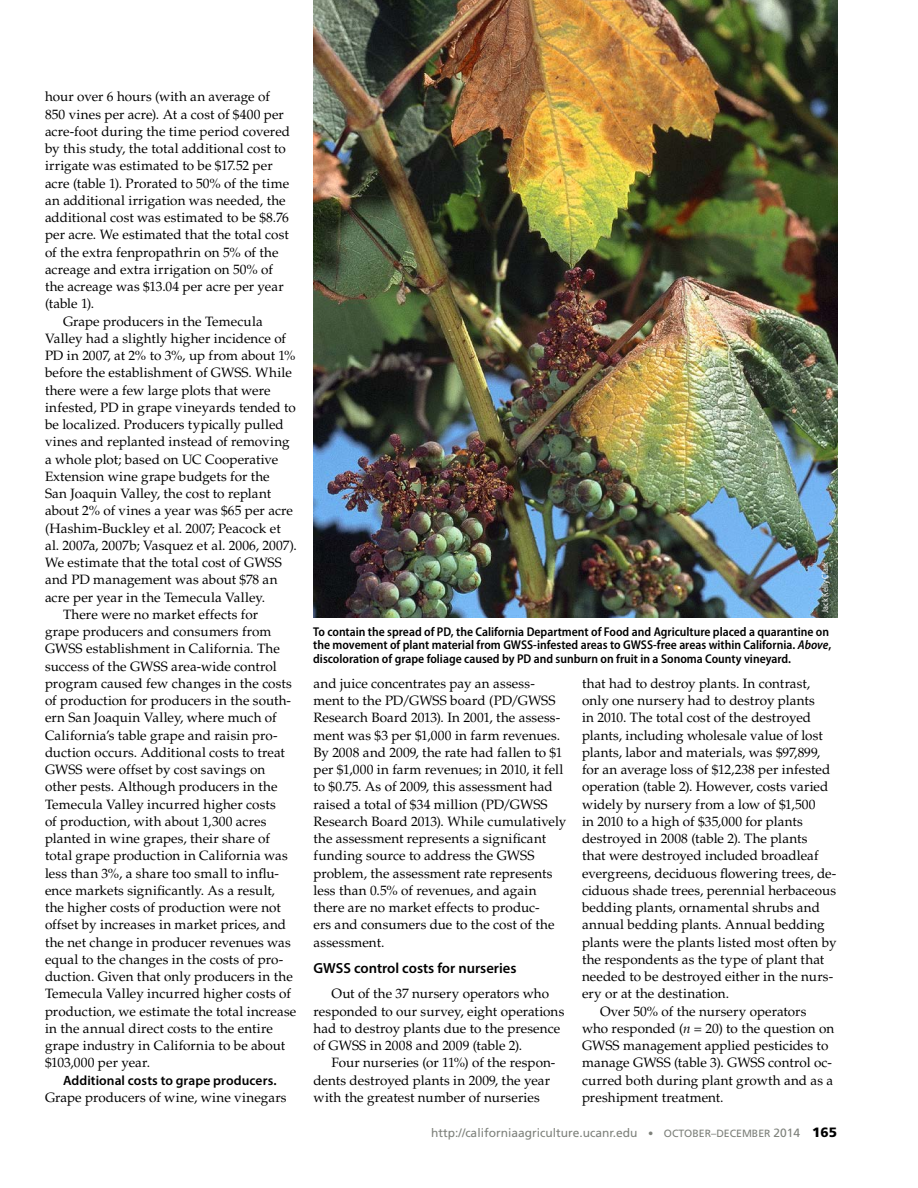
<style>
.page{position:relative;width:918px;height:1188px;background:#fff}
.page>*{position:absolute;margin:0;border:0;box-sizing:border-box;transform-origin:0 0}
.t1{font:600 14.7px "Myriad Pro";color:#000}
.t2{font:13.5px/17.2px "Palatino LT Std";letter-spacing:.005em;color:#000}
.t3{font:600 13.5px "Myriad Pro";letter-spacing:.005em;color:#000}
.t4{font:600 semi-condensed 12.75px/13.5px "Myriad Pro";color:#000}
.t5{font:12px "Frutiger LT Std";color:#7e817b}
.t6{font:semi-condensed 9px "Myriad Pro";color:#fff}
.s1{font-style:italic}
.s2{font-size:10.5px}
.s3{font-weight:900;font-size:13.5px;color:#000}
</style>
<div class="page">
<img style="left:313px;top:0;width:524px;height:617px">
<div style="left:822px;top:562px;width:10px;height:53px;background:#000;opacity:.45"></div>
<p class="t2" style="left:45px;top:88px;width:226px">hour over 6 hours (with an average of</p>
<p class="t2" style="left:45px;top:106px;width:240px">850 vines per acre). At a cost of $400 per</p>
<p class="t2" style="left:45px;top:123px;width:247px">acre-foot during the time period covered</p>
<p class="t2" style="left:45px;top:140px;width:242px">by this study, the total additional cost to</p>
<p class="t2" style="left:45px;top:157px;width:229px">irrigate was estimated to be $17.52 per</p>
<p class="t2" style="left:45px;top:175px;width:246px">acre (table 1). Prorated to 50% of the time</p>
<p class="t2" style="left:45px;top:192px;width:242px">an additional irrigation was needed, the</p>
<p class="t2" style="left:45px;top:209px;width:245px">additional cost was estimated to be $8.76</p>
<p class="t2" style="left:45px;top:226px;width:245px">per acre. We estimated that the total cost</p>
<p class="t2" style="left:45px;top:244px;width:235px">of the extra fenpropathrin on 5% of the</p>
<p class="t2" style="left:45px;top:261px;width:229px">acreage and extra irrigation on 50% of</p>
<p class="t2" style="left:45px;top:278px;width:240px">the acreage was $13.04 per acre per year</p>
<p class="t2" style="left:45px;top:295px;width:51px">(table 1).</p>
<p class="t2" style="left:63px;top:313px;width:201px">Grape producers in the Temecula</p>
<p class="t2" style="left:45px;top:330px;width:243px">Valley had a slightly higher incidence of</p>
<p class="t2" style="left:45px;top:347px;width:252px">PD in 2007, at 2% to 3%, up from about 1%</p>
<p class="t2" style="left:45px;top:364px;width:248px">before the establishment of GWSS. While</p>
<p class="t2" style="left:45px;top:382px;width:227px">there were a few large plots that were</p>
<p class="t2" style="left:45px;top:399px;width:252px">infested, PD in grape vineyards tended to</p>
<p class="t2" style="left:45px;top:416px;width:240px">be localized. Producers typically pulled</p>
<p class="t2" style="left:45px;top:433px;width:246px">vines and replanted instead of removing</p>
<p class="t2" style="left:45px;top:451px;width:235px">a whole plot; based on UC Cooperative</p>
<p class="t2" style="left:45px;top:468px;width:226px">Extension wine grape budgets for the</p>
<p class="t2" style="left:45px;top:485px;width:228px">San Joaquin Valley, the cost to replant</p>
<p class="t2" style="left:45px;top:502px;width:250px">about 2% of vines a year was $65 per acre</p>
<p class="t2" style="left:45px;top:520px;width:237px">(Hashim-Buckley et al. 2007; Peacock et</p>
<p class="t2" style="left:45px;top:537px;width:253px">al. 2007a, 2007b; Vasquez et al. 2006, 2007).</p>
<p class="t2" style="left:45px;top:554px;width:238px">We estimate that the total cost of GWSS</p>
<p class="t2" style="left:45px;top:571px;width:234px">and PD management was about $78 an</p>
<p class="t2" style="left:45px;top:589px;width:222px">acre per year in the Temecula Valley.</p>
<p class="t2" style="left:63px;top:606px;width:197px">There were no market effects for</p>
<p class="t2" style="left:45px;top:623px;width:228px">grape producers and consumers from</p>
<p class="t2" style="left:45px;top:640px;width:236px">GWSS establishment in California. The</p>
<p class="t2" style="left:45px;top:658px;width:233px">success of the GWSS area-wide control</p>
<p class="t2" style="left:45px;top:675px;width:248px">program caused few changes in the costs</p>
<p class="t2" style="left:45px;top:692px;width:248px">of production for producers in the south-</p>
<p class="t2" style="left:45px;top:709px;width:233px">ern San Joaquin Valley, where much of</p>
<p class="t2" style="left:45px;top:727px;width:234px">California’s table grape and raisin pro-</p>
<p class="t2" style="left:45px;top:744px;width:242px">duction occurs. Additional costs to treat</p>
<p class="t2" style="left:45px;top:761px;width:222px">GWSS were offset by cost savings on</p>
<p class="t2" style="left:45px;top:778px;width:234px">other pests. Although producers in the</p>
<p class="t2" style="left:45px;top:796px;width:232px">Temecula Valley incurred higher costs</p>
<p class="t2" style="left:45px;top:813px;width:223px">of production, with about 1,300 acres</p>
<p class="t2" style="left:45px;top:830px;width:226px">planted in wine grapes, their share of</p>
<p class="t2" style="left:45px;top:847px;width:244px">total grape production in California was</p>
<p class="t2" style="left:45px;top:865px;width:236px">less than 3%, a share too small to influ-</p>
<p class="t2" style="left:45px;top:882px;width:231px">ence markets significantly. As a result,</p>
<p class="t2" style="left:45px;top:899px;width:237px">the higher costs of production were not</p>
<p class="t2" style="left:45px;top:916px;width:243px">offset by increases in market prices, and</p>
<p class="t2" style="left:45px;top:934px;width:247px">the net change in producer revenues was</p>
<p class="t2" style="left:45px;top:951px;width:240px">equal to the changes in the costs of pro-</p>
<p class="t2" style="left:45px;top:968px;width:249px">duction. Given that only producers in the</p>
<p class="t2" style="left:45px;top:985px;width:247px">Temecula Valley incurred higher costs of</p>
<p class="t2" style="left:45px;top:1003px;width:253px">production, we estimate the total increase</p>
<p class="t2" style="left:45px;top:1020px;width:229px">in the annual direct costs to the entire</p>
<p class="t2" style="left:45px;top:1037px;width:242px">grape industry in California to be about</p>
<p class="t2" style="left:45px;top:1054px;width:107px">$103,000 per year.</p>
<p class="t3" style="left:63px;top:1072px;width:215px">Additional costs to grape producers.</p>
<p class="t2" style="left:45px;top:1089px;width:243px">Grape producers of wine, wine vinegars</p>
<p class="t6" style="left:819px;top:613px;width:53px;rotate:-90deg">Jack Kelly Clark</p>
<p class="t4" style="left:313px;top:625px;width:520px">To contain the spread of PD, the California Department of Food and Agriculture placed a quarantine on the movement of plant material from GWSS-infested areas to GWSS-free areas within California. <span class="s1">Above</span>, discoloration of grape foliage caused by PD and sunburn on fruit in a Sonoma County vineyard.</p>
<p class="t2" style="left:314px;top:675px;width:254px">and juice concentrates pay an assess&shy;ment to the PD/GWSS board (PD/GWSS Research Board 2013). In 2001, the assess&shy;ment was $3 per $1,000 in farm revenues.<br>By 2008 and 2009, the rate had fallen to $1 per $1,000 in farm revenues; in 2010, it fell to $0.75. As of 2009, this assessment had raised a total of $34 million (PD/GWSS Research Board 2013). While cumulatively the assessment represents a significant funding source to address the GWSS problem, the assessment rate represents less than 0.5% of revenues, and again there are no market effects to produc-<br>ers and consumers due to the cost of the assessment.</p>
<p class="t1" style="left:314px;top:959px;width:204px">GWSS control costs for nurseries</p>
<p class="t2" style="left:314px;top:985px;width:253px;text-indent:18px">Out of the 37 nursery operators who responded to our survey, eight operations had to destroy plants due to the presence of GWSS in 2008 and 2009 (table 2).</p>
<p class="t2" style="left:314px;top:1054px;width:243px;text-indent:18px">Four nurseries (or 11%) of the respon&shy;dents destroyed plants in 2009, the year with the greatest number of nurseries</p>
<p class="t2" style="left:582px;top:675px;width:230px">that had to destroy plants. In contrast,</p>
<p class="t2" style="left:582px;top:692px;width:234px">only one nursery had to destroy plants</p>
<p class="t2" style="left:582px;top:709px;width:231px">in 2010. The total cost of the destroyed</p>
<p class="t2" style="left:582px;top:727px;width:242px">plants, including wholesale value of lost</p>
<p class="t2" style="left:582px;top:744px;width:240px">plants, labor and materials, was $97,899,</p>
<p class="t2" style="left:582px;top:761px;width:250px">for an average loss of $12,238 per infested</p>
<p class="t2" style="left:582px;top:778px;width:248px">operation (table 2). However, costs varied</p>
<p class="t2" style="left:582px;top:796px;width:235px">widely by nursery from a low of $1,500</p>
<p class="t2" style="left:582px;top:813px;width:222px">in 2010 to a high of $35,000 for plants</p>
<p class="t2" style="left:582px;top:830px;width:227px">destroyed in 2008 (table 2). The plants</p>
<p class="t2" style="left:582px;top:847px;width:238px">that were destroyed included broadleaf</p>
<p class="t2" style="left:582px;top:865px;width:256px">evergreens, deciduous flowering trees, de-</p>
<p class="t2" style="left:582px;top:882px;width:256px">ciduous shade trees, perennial herbaceous</p>
<p class="t2" style="left:582px;top:899px;width:239px">bedding plants, ornamental shrubs and</p>
<p class="t2" style="left:582px;top:916px;width:244px">annual bedding plants. Annual bedding</p>
<p class="t2" style="left:582px;top:934px;width:256px">plants were the plants listed most often by</p>
<p class="t2" style="left:582px;top:951px;width:244px">the respondents as the type of plant that</p>
<p class="t2" style="left:582px;top:968px;width:253px">needed to be destroyed either in the nurs-</p>
<p class="t2" style="left:582px;top:985px;width:149px">ery or at the destination.</p>
<p class="t2" style="left:600px;top:1003px;width:208px">Over 50% of the nursery operators</p>
<p class="t2" style="left:582px;top:1020px;width:254px">who responded (<span class="s1">n</span> = 20) to the question on</p>
<p class="t2" style="left:582px;top:1037px;width:248px">GWSS management applied pesticides to</p>
<p class="t2" style="left:582px;top:1054px;width:251px">manage GWSS (table 3). GWSS control oc-</p>
<p class="t2" style="left:582px;top:1072px;width:253px">curred both during plant growth and as a</p>
<p class="t2" style="left:582px;top:1089px;width:143px">preshipment treatment.</p>
<p class="t5" style="left:431px;top:1126px;width:407px">http://californiaagriculture.ucanr.edu <span class="s2">• OCTOBER–DECEMBER</span> 2014 <span class="s3">165</span></p>
</div>
